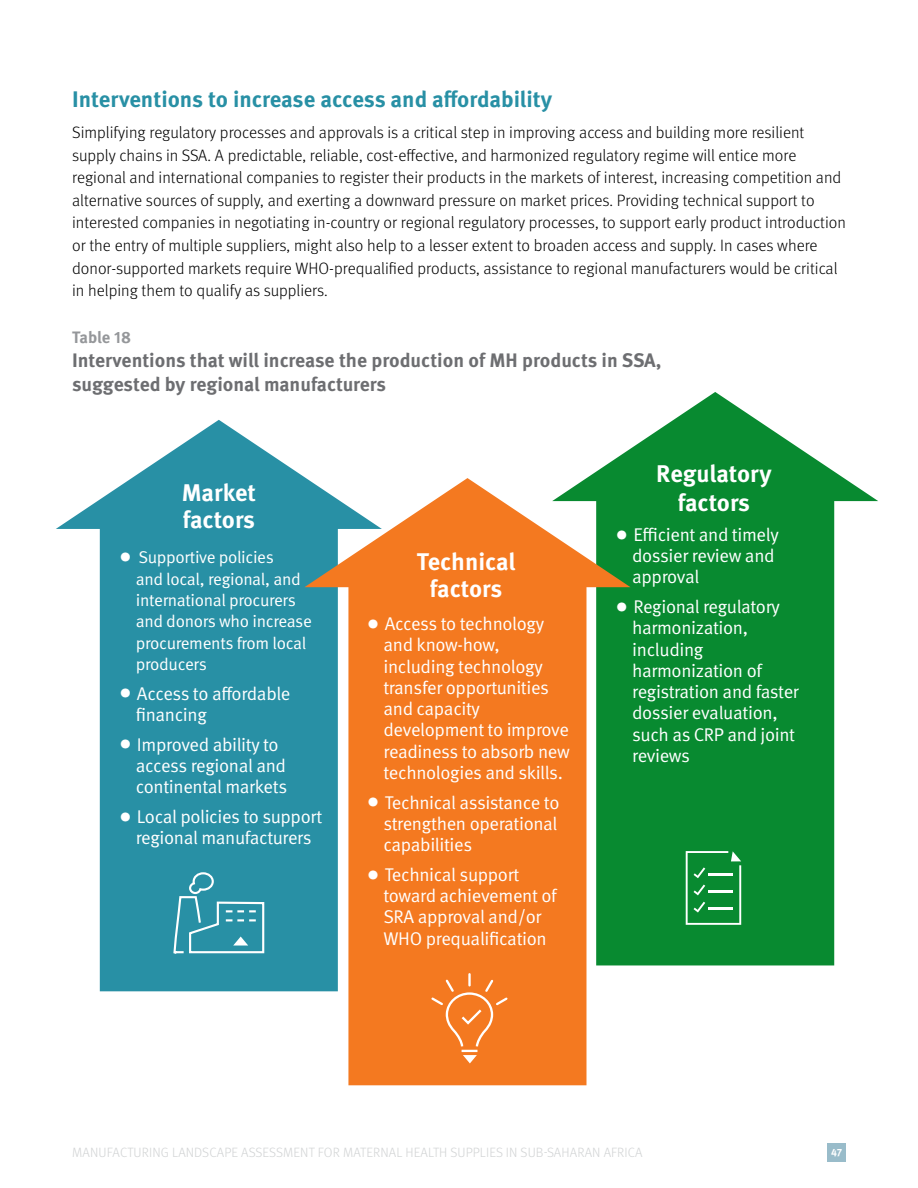
<style>
.page{position:relative;width:918px;height:1188px;background:#fff}
.page>*{position:absolute;margin:0;border:0;box-sizing:border-box;transform-origin:0 0}
.t1{font:700 24.15px/27px "Meta OT";color:#fff;text-align:center}
.t2{font:700 22.5px "Meta OT";color:#2890a5}
.t3{font:700 19.5px/24px "Meta OT";color:#6d6e71}
.t4{font:18.45px/21.3px "Meta Pro Norm";letter-spacing:-.02em;color:#fff}
.t5{font:16.95px/21.3px "Meta Pro Norm";letter-spacing:-.02em;color:#fff}
.t6{font:300 16.5px/22.5px "Meta OT";color:#000}
.t7{font:700 16.5px "Meta OT";letter-spacing:-.01em;color:#95979a}
.t8{font:300 13.5px "Meta OT";letter-spacing:.01em;color:#d1d3d4}
.t9{font:700 10.5px "Meta OT";color:#fff}
.s1{font-size:25.5px}
</style>
<div class="page">
<div style="left:828px;top:1143px;width:18px;height:18px;background:#99bcca"></div>
<svg style="left:56px;top:420px;width:250px;height:571px;fill:#2890a5"></svg>
<svg style="left:587px;top:392px;width:291px;height:573px;fill:#088a30"></svg>
<svg style="left:304px;top:478px;width:327px;height:607px;background:#ce904d"></svg>
<svg style="left:172px;top:871px;width:93px;height:83px;background:#449eb0"></svg>
<svg style="left:429px;top:972px;width:81px;height:91px;background:#f48433"></svg>
<svg style="left:686px;top:851px;width:55px;height:74px;background:#36a057"></svg>
<h2 class="t2" style="left:72px;top:85px;width:482px">Interventions to increase access and affordability</h2>
<p class="t6" style="left:72px;top:122px;width:775px">Simplifying regulatory processes and approvals is a critical step in improving access and building more resilient supply chains in SSA. A predictable, reliable, cost-effective, and harmonized regulatory regime will entice more regional and international companies to register their products in the markets of interest, increasing competition and alternative sources of supply, and exerting a downward pressure on market prices. Providing technical support to interested companies in negotiating in-country or regional regulatory processes, to support early product introduction or the entry of multiple suppliers, might also help to a lesser extent to broaden access and supply. In cases where donor-supported markets require WHO-prequalified products, assistance to regional manufacturers would be critical in helping them to qualify as suppliers.</p>
<p class="t7" style="left:72px;top:327px;width:61px">Table 18</p>
<p class="t3" style="left:72px;top:348px;width:591px">Interventions that will increase the production of MH products in SSA, suggested by regional manufacturers</p>
<h1 class="t1" style="left:182px;top:479px;width:76px;text-align:left">Market factors</h1>
<p class="t5" style="left:136px;top:546px;width:178px;text-indent:-17px"><span class="s1">•</span> Supportive policies<br>and local, regional, and international procurers and donors who increase procurements from local producers</p>
<p class="t4" style="left:136px;top:681px;width:156px;text-indent:-17px"><span class="s1">•</span> Access to affordable financing</p>
<p class="t4" style="left:136px;top:732px;width:153px;text-indent:-17px"><span class="s1">•</span> Improved ability to access regional and continental markets</p>
<p class="t4" style="left:119px;top:805px;width:205px;text-align:center"><span class="s1">•</span> Local policies to support regional manufacturers</p>
<h1 class="t1" style="left:417px;top:549px;width:100px">Technical factors</h1>
<p class="t4" style="left:383px;top:612px;width:188px;text-indent:-17px"><span class="s1">•</span> Access to technology and know-how, including technology transfer opportunities and capacity development to improve readiness to absorb new technologies and skills.</p>
<p class="t4" style="left:383px;top:790px;width:178px;text-align:justify;text-indent:-17px"><span class="s1">•</span> Technical assistance to strengthen operational capabilities</p>
<p class="t4" style="left:383px;top:863px;width:175px;text-indent:-17px"><span class="s1">•</span> Technical support toward achievement of<br>SRA approval and/or<br>WHO prequalification</p>
<h1 class="t1" style="left:656px;top:460px;width:117px;line-height:28.3px">Regulatory factors</h1>
<p class="t4" style="left:632px;top:523px;width:148px;text-indent:-17px"><span class="s1">•</span> Efficient and timely dossier review and approval</p>
<p class="t4" style="left:632px;top:595px;width:168px;text-indent:-17px"><span class="s1">•</span> Regional regulatory harmonization, including harmonization of registration and faster dossier evaluation, such as CRP and joint reviews</p>
<p class="t8" style="left:72px;top:1145px;width:572px">MANUFACTURING LANDSCAPE ASSESSMENT FOR MATERNAL HEALTH SUPPLIES IN SUB-SAHARAN AFRICA</p>
<p class="t9" style="left:831px;top:1145px;width:13px">47</p>
</div>
